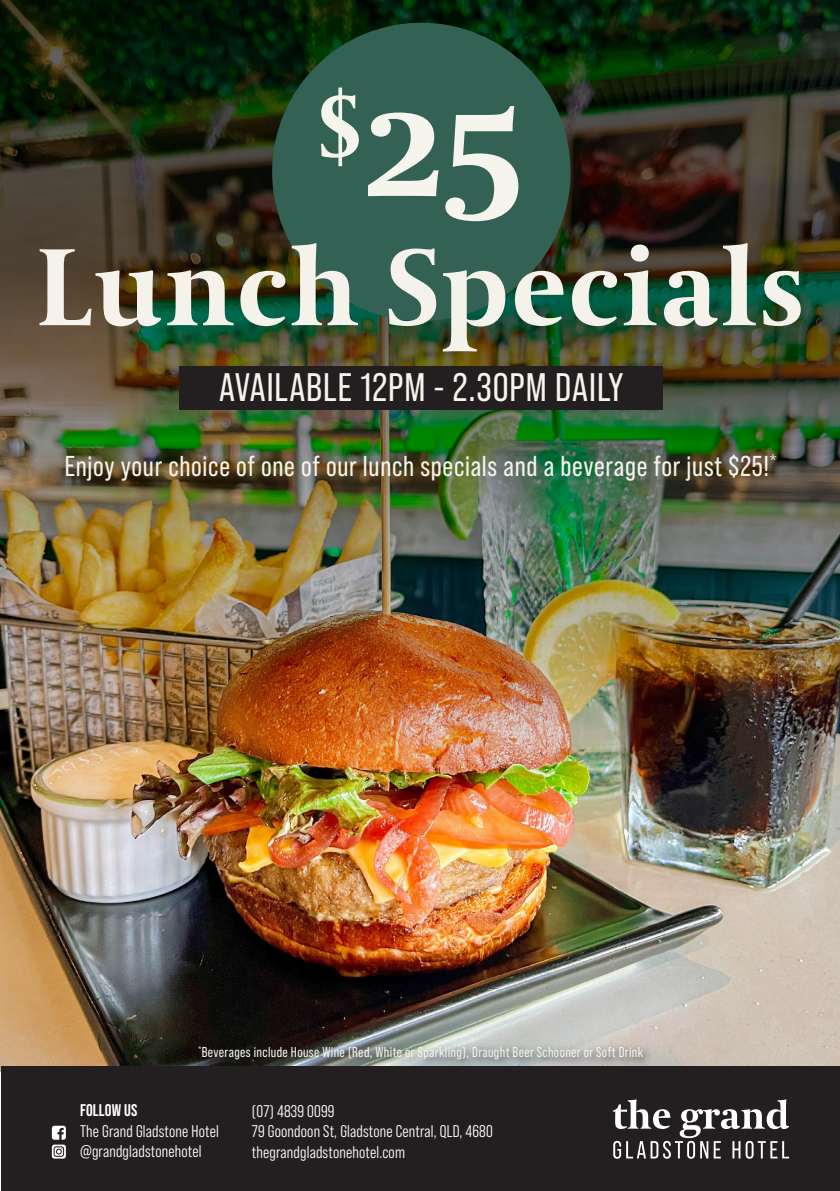
<style>
.page{position:relative;width:840px;height:1191px;background:#fff}
.page>*{position:absolute;margin:0;border:0;box-sizing:border-box;transform-origin:0 0}
.t1{font:700 158.4px "Coranto 2";color:#f5f4ed}
.t2{font:700 108.6px "Coranto 2";letter-spacing:.02em;color:#f5f1eb}
.t3{font:700 92.2px "Coranto 2";color:#f5f4ed}
.t4{font:39.8px "Bebas Neue Pro";letter-spacing:.025em;color:#f5f4ed}
.t5{font:28.8px "Bebas Neue Pro";letter-spacing:.025em;color:#f5f4ed}
.t6{font:16.8px/20.2px "Bebas Neue Pro Middle";letter-spacing:.01em;color:#fff}
.t7{font:14.4px "Bebas Neue Pro";letter-spacing:.025em;color:#f5f4ed}
.s1{font-family:"Bebas Neue Pro";font-weight:700}
</style>
<div class="page">
<img style="left:0;top:0;width:839px;height:1071px">
<div style="left:272px;top:23px;width:298px;height:298px;background:#336153;border-radius:50%"></div>
<div style="left:179px;top:366px;width:483px;height:43px;background:#231f20"></div>
<div style="left:194px;top:1041px;width:458px;height:28px;background:#231f20;opacity:.75"></div>
<div style="left:1px;top:1066px;width:838px;height:125px;background:#231f20"></div>
<svg style="left:612px;top:1099px;width:176px;height:59px"></svg>
<svg style="left:52px;top:1125px;width:14px;height:33px"></svg>
<p class="t3" style="left:317px;top:69px;width:47px">$</p>
<p class="t1" style="left:363px;top:43px;width:163px">25</p>
<p class="t2" style="left:37px;top:220px;width:768px">Lunch Specials</p>
<p class="t4" style="left:219px;top:364px;width:405px">AVAILABLE 12PM - 2.30PM DAILY</p>
<p class="t5" style="left:65px;top:449px;width:712px">Enjoy your choice of one of our lunch specials and a beverage for just $25!<sup>*</sup></p>
<p class="t7" style="left:198px;top:1043px;width:446px"><sup>*</sup>Beverages include House Wine (Red, White or Sparkling), Draught Beer Schooner or Soft Drink</p>
<p class="t6" style="left:80px;top:1100px;width:140px"><span class="s1">FOLLOW US<br></span>The Grand Gladstone Hotel</p>
<p class="t6" style="left:80px;top:1141px;width:123px">@grandgladstonehotel</p>
<p class="t6" style="left:252px;top:1101px;width:84px">(07) 4839 0099</p>
<p class="t6" style="left:252px;top:1121px;width:242px">79 Goondoon St, Gladstone Central, QLD, 4680 thegrandgladstonehotel.com</p>
</div>
